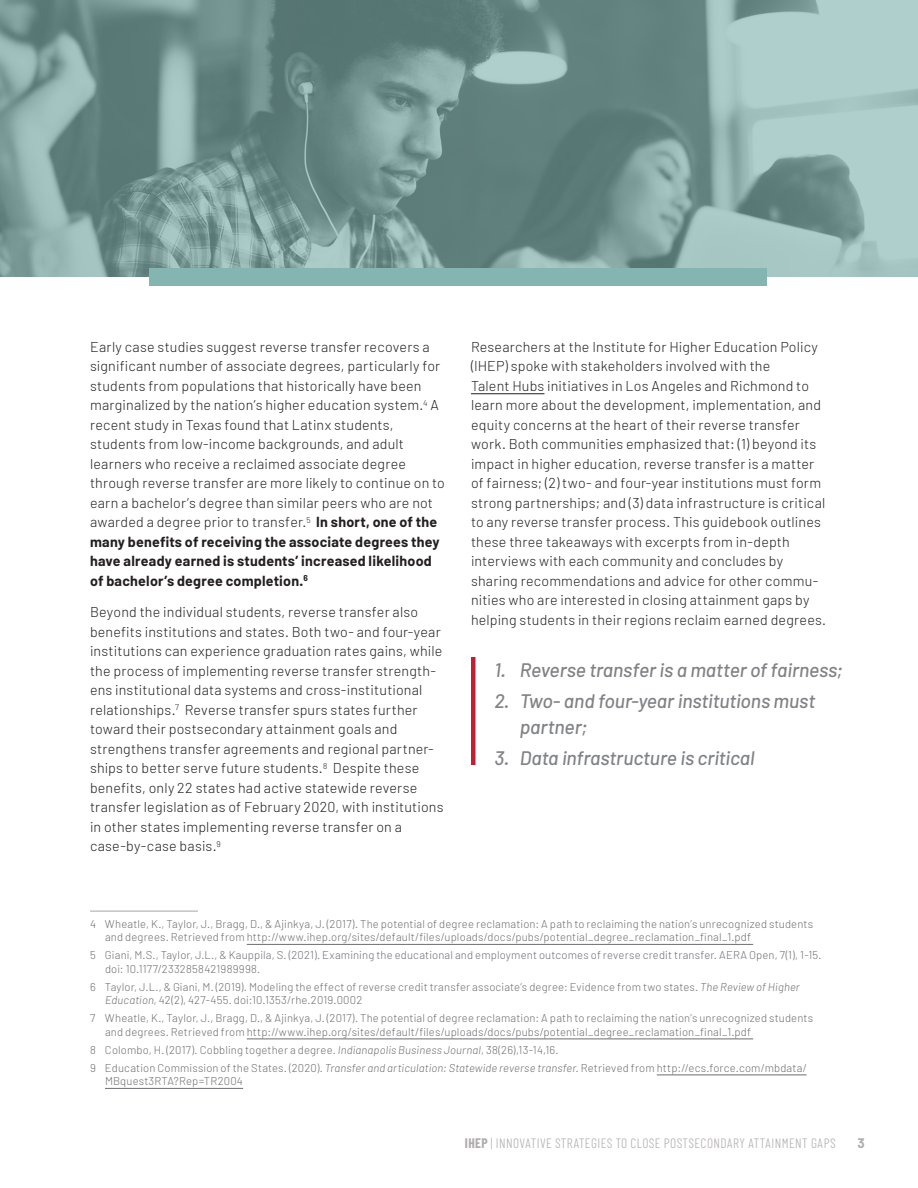
<style>
.page{position:relative;width:918px;height:1188px;background:#fff}
.page>*{position:absolute;margin:0;border:0;box-sizing:border-box;transform-origin:0 0}
.t1{font:italic 500 19.5px/25.5px "Barlow";letter-spacing:-.005em;color:#808285}
.Body{font:300 14.25px/19.5px "Barlow";letter-spacing:.015em;color:#231f20}
.t2{font:300 13.5px "Barlow Condensed";letter-spacing:.03em;color:#afacab}
.t3{font:700 13.5px "Barlow";color:#afacab}
.Footnote{font:300 11.25px/13.5px "Barlow";letter-spacing:.015em;color:#6c6d70}
.s1{font-weight:700}
.s2{font-style:italic}
</style>
<div class="page">
<hr style="left:90px;top:911px;width:108px;height:1px;background:#a8a5a4">
<hr style="left:247px;top:944px;width:506px;height:1px;background:#6c6d70">
<hr style="left:247px;top:1039px;width:506px;height:1px;background:#6c6d70">
<hr style="left:657px;top:1075px;width:150px;height:1px;background:#6c6d70">
<hr style="left:105px;top:1088px;width:138px;height:1px;background:#6c6d70">
<hr style="left:471px;top:393px;width:73px;height:1px;background:#231f20">
<div style="left:471px;top:657px;width:5px;height:108px;background:#c21f32"></div>
<svg style="left:0;top:0;width:918px;height:277px;background:#7b9a98"></svg>
<div style="left:149px;top:268px;width:618px;height:18px;background:#84b5b1"></div>
<p class="Body" style="left:90px;top:337px;width:356px">Early case studies suggest reverse transfer recovers a significant number of associate degrees, particularly for students from populations that historically have been marginalized by the nation’s higher education system.<sup>4</sup> A recent study in Texas found that Latinx students, students from low-income backgrounds, and adult learners who receive a reclaimed associate degree through reverse transfer are more likely to continue on to earn a bachelor’s degree than similar peers who are not awarded a degree prior to transfer.<sup>5</sup> <span class="s1">In short, one of the many benefits of receiving the associate degrees they have already earned is students’ increased likelihood of bachelor’s degree completion.</span><sup>6</sup></p>
<p class="Body" style="left:90px;top:602px;width:355px">Beyond the individual students, reverse transfer also benefits institutions and states. Both two- and four-year institutions can experience graduation rates gains, while the process of implementing reverse transfer strength&shy;ens institutional data systems and cross-institutional relationships.<sup>7</sup> Reverse transfer spurs states further toward their postsecondary attainment goals and strengthens transfer agreements and regional partner&shy;ships to better serve future students.<sup>8</sup> Despite these benefits, only 22 states had active statewide reverse transfer legislation as of February 2020, with institutions in other states implementing reverse transfer on a case-by-case basis.<sup>9</sup></p>
<p class="Body" style="left:471px;top:337px;width:357px">Researchers at the Institute for Higher Education Policy (IHEP) spoke with stakeholders involved with the<br>Talent Hubs initiatives in Los Angeles and Richmond to learn more about the development, implementation, and equity concerns at the heart of their reverse transfer work. Both communities emphasized that: (1) beyond its impact in higher education, reverse transfer is a matter of fairness; (2) two- and four-year institutions must form strong partnerships; and (3) data infrastructure is critical to any reverse transfer process. This guidebook outlines these three takeaways with excerpts from in-depth interviews with each community and concludes by sharing recommendations and advice for other commu&shy;nities who are interested in closing attainment gaps by helping students in their regions reclaim earned degrees.</p>
<p class="t1" style="left:494px;top:656px;width:350px">1. Reverse transfer is a matter of fairness;</p>
<p class="t1" style="left:520px;top:688px;width:297px;text-indent:-26px">2. Two- and four-year institutions must partner;</p>
<p class="t1" style="left:494px;top:745px;width:262px">3. Data infrastructure is critical</p>
<p class="Footnote" style="left:105px;top:917px;width:710px;text-indent:-15px">4 Wheatle, K., Taylor, J., Bragg, D., &amp; Ajinkya, J. (2017). The potential of degree reclamation: A path to reclaiming the nation’s unrecognized students and degrees. Retrieved from http://www.ihep.org/sites/default/files/uploads/docs/pubs/potential_degree_reclamation_final_1.pdf</p>
<p class="Footnote" style="left:105px;top:948px;width:718px;text-indent:-15px">5 Giani, M.S., Taylor, J.L., &amp; Kauppila, S. (2021). Examining the educational and employment outcomes of reverse credit transfer. AERA Open, 7(1), 1-15. doi: 10.1177/2332858421989998.</p>
<p class="Footnote" style="left:105px;top:980px;width:696px;text-indent:-15px">6 Taylor, J.L., &amp; Giani, M. (2019). Modeling the effect of reverse credit transfer associate’s degree: Evidence from two states. <span class="s2">The Review of Higher<br>Education,</span> 42(2), 427-455. doi:10.1353/rhe.2019.0002</p>
<p class="Footnote" style="left:105px;top:1011px;width:710px;text-indent:-15px">7 Wheatle, K., Taylor, J., Bragg, D., &amp; Ajinkya, J. (2017). The potential of degree reclamation: A path to reclaiming the nation’s unrecognized students and degrees. Retrieved from http://www.ihep.org/sites/default/files/uploads/docs/pubs/potential_degree_reclamation_final_1.pdf</p>
<p class="Footnote" style="left:90px;top:1043px;width:470px">8 Colombo, H. (2017). Cobbling together a degree. <span class="s2">Indianapolis Business Journal</span>, 38(26),13-14,16.</p>
<p class="Footnote" style="left:105px;top:1061px;width:703px;text-indent:-15px">9 Education Commission of the States. (2020). <span class="s2">Transfer and articulation: Statewide reverse transfer.</span> Retrieved from http://ecs.force.com/mbdata/<br>MBquest3RTA?Rep=TR2004</p>
<p class="t2" style="left:465px;top:1134px;width:372px"><span class="s1">IHEP</span> | INNOVATIVE STRATEGIES TO CLOSE POSTSECONDARY ATTAINMENT GAPS</p>
<p class="t3" style="left:857px;top:1134px;width:9px">3</p>
</div>
